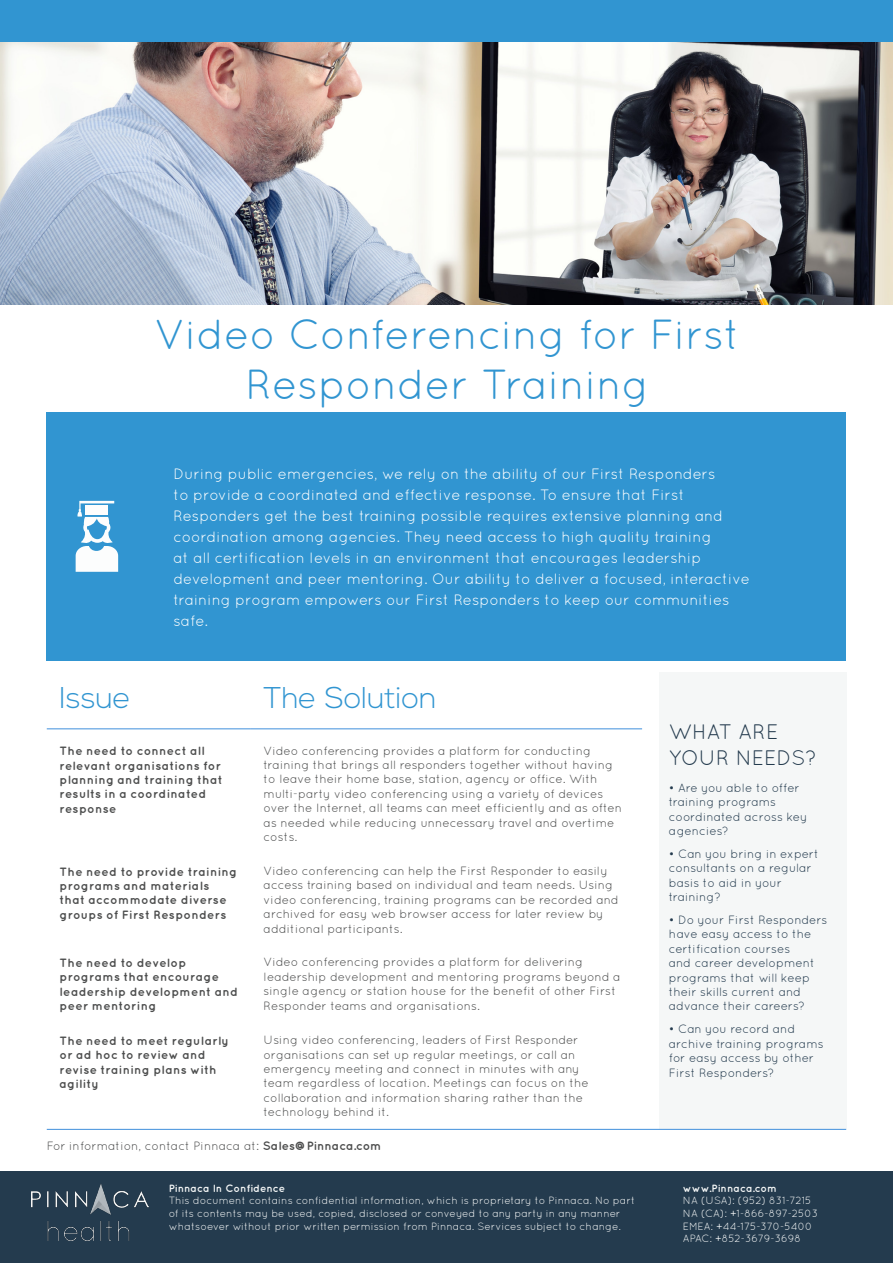
<style>
.page{position:relative;width:893px;height:1263px;background:#fff}
.page>*{position:absolute;margin:0;border:0;box-sizing:border-box;transform-origin:0 0}
.t1{font:42px/50.4px "Quicksand";letter-spacing:-.005em;color:#3195d1;text-align:center}
.t2{font:300 30px "Nexa";color:#3195d1}
.t3{font:21px/25.2px "Quicksand";letter-spacing:-.005em;color:#243b4e}
.t4{font:15px/21px "Quicksand";color:#fff}
.t5{font:12px/14.4px "Quicksand";color:#4b4c4c}
.t6{font:12px/14.4px "Quicksand";color:#243b4e}
.t7{font:700 12px/14.4px "Quicksand";letter-spacing:.025em;color:#4b4c4c}
.t8{font:10.5px/12.6px "Quicksand";color:#f5f7f7}
.t9{font:700 10.5px "Quicksand";color:#f5f7f7}
.s1{font-weight:700}
</style>
<div class="page">
<div style="left:659px;top:672px;width:187px;height:457px;background:#f5f7f7"></div>
<hr style="left:47px;top:728px;width:204px;height:1px;background:#408fdc">
<hr style="left:251px;top:728px;width:391px;height:1px;background:#408fdc">
<div style="left:47px;top:412px;width:799px;height:249px;background:#3195d1"></div>
<svg style="left:76px;top:501px;width:42px;height:71px"></svg>
<hr style="left:47px;top:1129px;width:799px;height:1px;background:#408fdc">
<div style="left:0;top:0;width:893px;height:47px;background:#3195d1"></div>
<img style="left:0;top:43px;width:893px;height:261px">
<div style="left:0;top:1172px;width:893px;height:91px;background:#243b4e"></div>
<img style="left:31px;top:1184px;width:117px;height:56px">
<p class="t1" style="left:155px;top:309px;width:588px">Video Conferencing for First<br>Responder Training</p>
<p class="t4" style="left:174px;top:463px;width:578px">During public emergencies, we rely on the ability of our First Responders<br>to provide a coordinated and effective response. To ensure that First Responders get the best training possible requires extensive planning and coordination among agencies. They need access to high quality training<br>at all certification levels in an environment that encourages leadership development and peer mentoring. Our ability to deliver a focused, interactive training program empowers our First Responders to keep our communities safe.</p>
<p class="t2" style="left:60px;top:680px;width:72px">Issue</p>
<p class="t2" style="left:264px;top:680px;width:174px">The Solution</p>
<p class="t7" style="left:60px;top:743px;width:165px">The need to connect all relevant organisations for planning and training that results in a coordinated response</p>
<p class="t5" style="left:264px;top:743px;width:360px">Video conferencing provides a platform for conducting training that brings all responders together without having to leave their home base, station, agency or office. With multi-party video conferencing using a variety of devices over the Internet, all teams can meet efficiently and as often as needed while reducing unnecessary travel and overtime costs.</p>
<p class="t7" style="left:60px;top:864px;width:179px">The need to provide training programs and materials that accommodate diverse groups of First Responders</p>
<p class="t5" style="left:264px;top:863px;width:357px">Video conferencing can help the First Responder to easily access training based on individual and team needs. Using video conferencing, training programs can be recorded and archived for easy web browser access for later review by additional participants.</p>
<p class="t7" style="left:60px;top:955px;width:180px">The need to develop programs that encourage leadership development and peer mentoring</p>
<p class="t5" style="left:264px;top:955px;width:358px">Video conferencing provides a platform for delivering leadership development and mentoring programs beyond a single agency or station house for the benefit of other First Responder teams and organisations.</p>
<p class="t7" style="left:60px;top:1033px;width:171px">The need to meet regularly or ad hoc to review and revise training plans with agility</p>
<p class="t5" style="left:264px;top:1033px;width:327px">Using video conferencing, leaders of First Responder organisations can set up regular meetings, or call an emergency meeting and connect in minutes with any team regardless of location. Meetings can focus on the collaboration and information sharing rather than the technology behind it.</p>
<p class="t5" style="left:47px;top:1138px;width:336px">For information, contact Pinnaca at: <span class="s1">Sales@Pinnaca.com</span></p>
<p class="t9" style="left:169px;top:1182px;width:118px">Pinnaca In Confidence</p>
<p class="t8" style="left:169px;top:1194px;width:468px">This document contains confidential information, which is proprietary to Pinnaca. No part of its contents may be used, copied, disclosed or conveyed to any party in any manner whatsoever without prior written permission from Pinnaca. Services subject to change.</p>
<p class="t3" style="left:669px;top:719px;width:149px">WHAT ARE<br>YOUR NEEDS?</p>
<p class="t6" style="left:669px;top:780px;width:140px">• Are you able to offer training programs coordinated across key agencies?</p>
<p class="t6" style="left:669px;top:846px;width:152px">• Can you bring in expert consultants on a regular basis to aid in your training?</p>
<p class="t6" style="left:669px;top:912px;width:160px">• Do your First Responders have easy access to the certification courses<br>and career development programs that will keep their skills current and advance their careers?</p>
<p class="t6" style="left:669px;top:1022px;width:156px">• Can you record and archive training programs for easy access by other<br>First Responders?</p>
<p class="t9" style="left:683px;top:1182px;width:96px">www.Pinnaca.com</p>
<p class="t8" style="left:683px;top:1194px;width:130px">NA (USA): (952) 831-7215</p>
<p class="t8" style="left:683px;top:1207px;width:137px">NA (CA): +1-866-897-2503</p>
<p class="t8" style="left:683px;top:1219px;width:131px">EMEA: +44-175-370-5400</p>
<p class="t8" style="left:683px;top:1232px;width:120px">APAC: +852-3679-3698</p>
</div>
